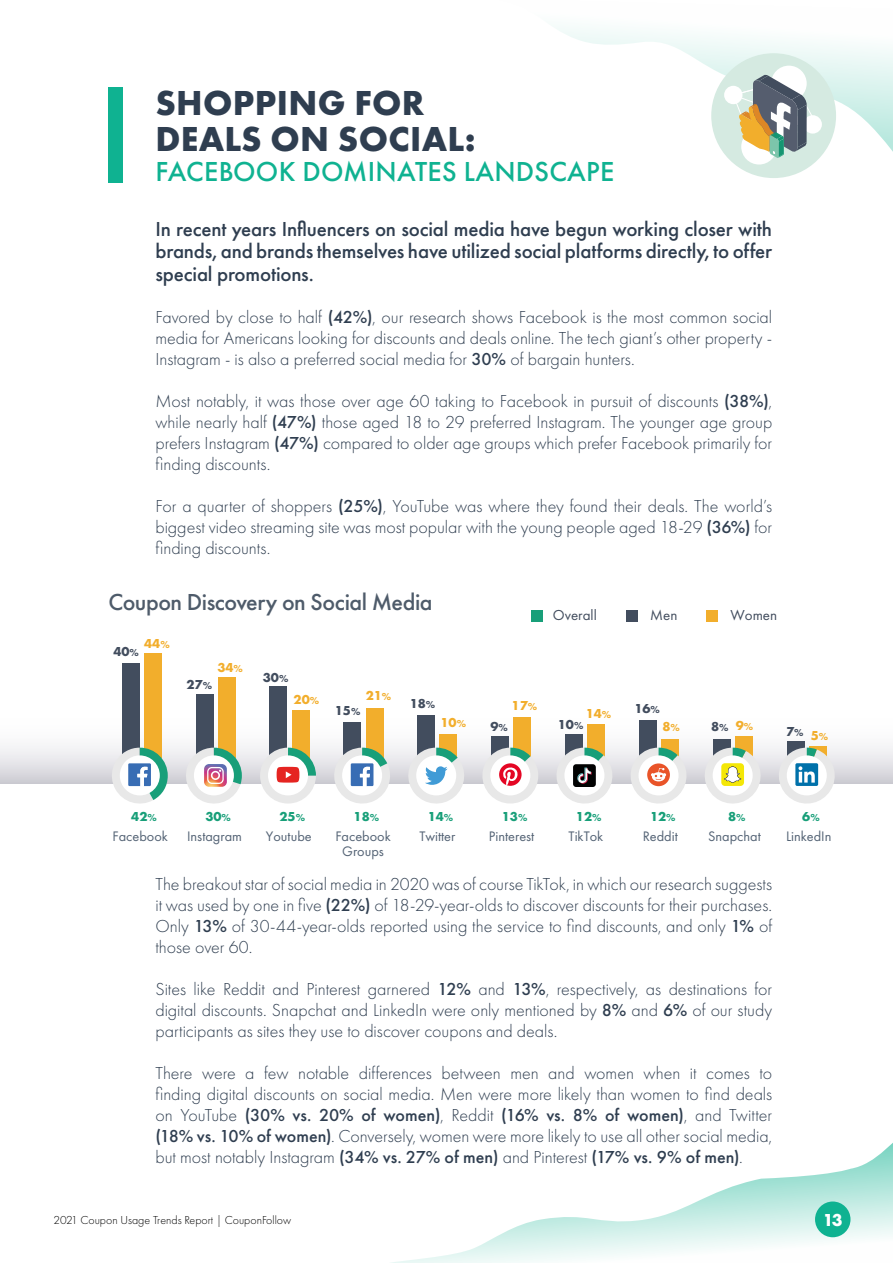
<style>
.page{position:relative;width:893px;height:1263px;background:#fff}
.page>*{position:absolute;margin:0;border:0;box-sizing:border-box;transform-origin:0 0}
.t1{font:700 36px/36px "Futura PT";letter-spacing:.01em;color:#2f3e50}
.t2{font:500 28.5px "Futura PT";letter-spacing:.01em;color:#0fb291}
.t3{font:500 24px "Futura PT";letter-spacing:-.02em;color:#4e5b6a}
.t4{font:500 21px/22.5px "Futura PT";letter-spacing:-.01em;color:#2f3e50;text-align:justify}
.t5{font:300 18px/21px "Futura PT";color:#2f3e50;text-align:justify}
.t6{font:700 18px "Futura PT";color:#fff}
.t7{font:15px "Futura PT";color:#424d5e}
.t8{font:14.25px "Futura PT";color:#546375}
.t9{font:700 13.5px "Futura PT";color:#424d5e}
.t10{font:700 13.5px "Futura PT";color:#189f79}
.t11{font:700 13.5px "Futura PT";color:#f2ae2c}
.t12{font:300 12px "Futura PT";color:#000}
.s1{font-weight:500}
.s2{font-size:10.5px}
.s3{color:#f2ae2c}
.s4{font-size:10.5px;color:#f2ae2c}
</style>
<div class="page">
<svg style="left:391px;top:1143px;width:502px;height:120px"></svg>
<div style="left:815px;top:1201px;width:35px;height:36px;background:#0fb291;border-radius:50%"></div>
<div style="left:108px;top:87px;width:15px;height:96px;background:#0fb291"></div>
<svg style="left:553px;top:26px;width:340px;height:126px"></svg>
<div style="left:711px;top:53px;width:125px;height:125px;background:#d5eae1;border-radius:50%"></div>
<div style="left:771px;top:66px;width:36px;height:35px;background:#fff;border-radius:50%"></div>
<div style="left:741px;top:129px;width:36px;height:36px;background:#fff;border-radius:50%"></div>
<div style="left:724px;top:86px;width:18px;height:18px;background:#fff;border-radius:50%"></div>
<svg style="left:736px;top:75px;width:86px;height:83px"></svg>
<div style="left:531px;top:610px;width:11px;height:11px;background:#189f79"></div>
<div style="left:626px;top:610px;width:11px;height:11px;background:#424d5e"></div>
<div style="left:706px;top:610px;width:11px;height:11px;background:#f2ae2c"></div>
<div style="left:0;top:686px;width:893px;height:97px;background:linear-gradient(to bottom,#fff,#dddce1)"></div>
<div style="left:144px;top:654px;width:18px;height:104px;background:#f2ae2c"></div>
<div style="left:122px;top:663px;width:18px;height:95px;background:#424d5e"></div>
<div style="left:218px;top:677px;width:18px;height:81px;background:#f2ae2c"></div>
<div style="left:196px;top:694px;width:17px;height:64px;background:#424d5e"></div>
<div style="left:292px;top:710px;width:17px;height:48px;background:#f2ae2c"></div>
<div style="left:270px;top:687px;width:17px;height:71px;background:#424d5e"></div>
<div style="left:366px;top:708px;width:17px;height:50px;background:#f2ae2c"></div>
<div style="left:343px;top:722px;width:18px;height:36px;background:#424d5e"></div>
<div style="left:439px;top:734px;width:18px;height:24px;background:#f2ae2c"></div>
<div style="left:417px;top:715px;width:18px;height:43px;background:#424d5e"></div>
<div style="left:513px;top:717px;width:18px;height:41px;background:#f2ae2c"></div>
<div style="left:491px;top:736px;width:18px;height:22px;background:#424d5e"></div>
<div style="left:587px;top:725px;width:18px;height:33px;background:#f2ae2c"></div>
<div style="left:565px;top:734px;width:18px;height:24px;background:#424d5e"></div>
<div style="left:661px;top:739px;width:18px;height:19px;background:#f2ae2c"></div>
<div style="left:639px;top:720px;width:18px;height:38px;background:#424d5e"></div>
<div style="left:735px;top:736px;width:18px;height:22px;background:#f2ae2c"></div>
<div style="left:713px;top:739px;width:17px;height:19px;background:#424d5e"></div>
<div style="left:809px;top:746px;width:17px;height:12px;background:#f2ae2c"></div>
<div style="left:787px;top:741px;width:17px;height:17px;background:#424d5e"></div>
<svg style="left:479px;top:748px;width:62px;height:56px"></svg>
<svg style="left:183px;top:748px;width:59px;height:56px"></svg>
<svg style="left:701px;top:748px;width:64px;height:56px"></svg>
<svg style="left:108px;top:748px;width:60px;height:56px"></svg>
<svg style="left:330px;top:748px;width:64px;height:56px"></svg>
<svg style="left:775px;top:748px;width:63px;height:56px"></svg>
<svg style="left:260px;top:748px;width:56px;height:55px"></svg>
<svg style="left:405px;top:748px;width:63px;height:56px"></svg>
<svg style="left:628px;top:748px;width:61px;height:56px"></svg>
<svg style="left:553px;top:748px;width:62px;height:56px"></svg>
<h1 class="t1" style="left:155px;top:84px;width:322px">SHOPPING FOR<br>DEALS ON SOCIAL:</h1>
<h2 class="t2" style="left:155px;top:154px;width:461px">FACEBOOK DOMINATES LANDSCAPE</h2>
<p class="t4" style="left:155px;top:218px;width:618px">In recent years Influencers on social media have begun working closer with brands, and brands themselves have utilized social platforms directly, to offer special promotions.</p>
<p class="t5" style="left:155px;top:306px;width:618px">Favored by close to half <span class="s1">(42%)</span>, our research shows Facebook is the most common social media for Americans looking for discounts and deals online. The tech giant’s other property - Instagram - is also a preferred social media for <span class="s1">30%</span> of bargain hunters.</p>
<p class="t5" style="left:155px;top:391px;width:618px">Most notably, it was those over age 60 taking to Facebook in pursuit of discounts <span class="s1">(38%)</span>, while nearly half <span class="s1">(47%)</span> those aged 18 to 29 preferred Instagram. The younger age group prefers Instagram <span class="s1">(47%)</span> compared to older age groups which prefer Facebook primarily for finding discounts.</p>
<p class="t5" style="left:155px;top:496px;width:618px">For a quarter of shoppers <span class="s1">(25%)</span>, YouTube was where they found their deals. The world’s biggest video streaming site was most popular with the young people aged 18-29 <span class="s1">(36%)</span> for finding discounts.</p>
<h3 class="t3" style="left:108px;top:587px;width:326px">Coupon Discovery on Social Media</h3>
<p class="t11" style="left:144px;top:634px;width:27px">44<span class="s2">%</span></p>
<p class="t9" style="left:113px;top:643px;width:27px">40<span class="s2">%</span></p>
<p class="t11" style="left:217px;top:658px;width:27px">34<span class="s2">%</span></p>
<p class="t9" style="left:186px;top:676px;width:27px">27<span class="s2">%</span></p>
<p class="t9" style="left:263px;top:669px;width:27px">30<span class="s2">%</span></p>
<p class="t11" style="left:294px;top:691px;width:27px">20<span class="s2">%</span></p>
<p class="t11" style="left:366px;top:686px;width:27px">21<span class="s2">%</span></p>
<p class="t9" style="left:335px;top:702px;width:27px">15<span class="s2">%</span></p>
<p class="t9" style="left:410px;top:695px;width:27px">18<span class="s2">%</span></p>
<p class="t11" style="left:512px;top:697px;width:27px">17<span class="s2">%</span></p>
<p class="t11" style="left:440px;top:714px;width:27px">10<span class="s2">%</span></p>
<p class="t9" style="left:490px;top:718px;width:19px">9<span class="s2">%</span></p>
<p class="t7" style="left:553px;top:606px;width:46px">Overall</p>
<p class="t7" style="left:650px;top:606px;width:29px">Men</p>
<p class="t7" style="left:730px;top:606px;width:48px">Women</p>
<p class="t11" style="left:586px;top:704px;width:27px">14<span class="s2">%</span></p>
<p class="t9" style="left:558px;top:716px;width:27px">10<span class="s2">%</span></p>
<p class="t9" style="left:634px;top:700px;width:27px">16<span class="s2">%</span></p>
<p class="t11" style="left:662px;top:718px;width:19px">8<span class="s2">%</span></p>
<p class="t9" style="left:711px;top:718px;width:44px">8<span class="s2">%</span> <span class="s3">9</span><span class="s4">%</span></p>
<p class="t9" style="left:786px;top:722px;width:44px">7<span class="s2">%</span> <span class="s3">5</span><sub>%</sub></p>
<p class="t10" style="left:131px;top:807px;width:27px">42<span class="s2">%</span></p>
<p class="t10" style="left:205px;top:807px;width:27px">30<span class="s2">%</span></p>
<p class="t10" style="left:279px;top:807px;width:27px">25<span class="s2">%</span></p>
<p class="t10" style="left:354px;top:807px;width:27px">18<span class="s2">%</span></p>
<p class="t10" style="left:428px;top:807px;width:27px">14<span class="s2">%</span></p>
<p class="t10" style="left:502px;top:807px;width:27px">13<span class="s2">%</span></p>
<p class="t10" style="left:576px;top:807px;width:27px">12<span class="s2">%</span></p>
<p class="t10" style="left:650px;top:807px;width:27px">12<span class="s2">%</span></p>
<p class="t10" style="left:728px;top:807px;width:19px">8<span class="s2">%</span></p>
<p class="t10" style="left:802px;top:807px;width:19px">6<span class="s2">%</span></p>
<p class="t8" style="left:113px;top:827px;width:57px">Facebook</p>
<p class="t8" style="left:187px;top:827px;width:56px">Instagram</p>
<p class="t8" style="left:266px;top:827px;width:47px">Youtube</p>
<p class="t8" style="left:335px;top:827px;width:57px">Facebook</p>
<p class="t8" style="left:419px;top:827px;width:38px">Twitter</p>
<p class="t8" style="left:489px;top:827px;width:47px">Pinterest</p>
<p class="t8" style="left:569px;top:827px;width:36px">TikTok</p>
<p class="t8" style="left:643px;top:827px;width:37px">Reddit</p>
<p class="t8" style="left:708px;top:827px;width:54px">Snapchat</p>
<p class="t8" style="left:786px;top:827px;width:47px">LinkedIn</p>
<p class="t8" style="left:342px;top:842px;width:43px">Groups</p>
<p class="t5" style="left:155px;top:873px;width:618px">The breakout star of social media in 2020 was of course TikTok, in which our research suggests it was used by one in five <span class="s1">(22%)</span> of 18-29-year-olds to discover discounts for their purchases.<br>Only <span class="s1">13%</span> of 30-44-year-olds reported using the service to find discounts, and only <span class="s1">1%</span> of those over 60.</p>
<p class="t5" style="left:155px;top:978px;width:618px">Sites like Reddit and Pinterest garnered <span class="s1">12%</span> and <span class="s1">13%</span>, respectively, as destinations for digital discounts. Snapchat and LinkedIn were only mentioned by <span class="s1">8%</span> and <span class="s1">6%</span> of our study participants as sites they use to discover coupons and deals.</p>
<p class="t5" style="left:155px;top:1062px;width:618px">There were a few notable differences between men and women when it comes to finding digital discounts on social media. Men were more likely than women to find deals on YouTube <span class="s1">(30% vs. 20% of women)</span>, Reddit <span class="s1">(16% vs. 8% of women)</span>, and Twitter <span class="s1">(18% vs. 10% of women)</span>. Conversely, women were more likely to use all other social media, but most notably Instagram <span class="s1">(34% vs. 27% of men)</span> and Pinterest <span class="s1">(17% vs. 9% of men)</span>.</p>
<p class="t12" style="left:54px;top:1213px;width:239px">2021 Coupon Usage Trends Report | CouponFollow</p>
<p class="t6" style="left:823px;top:1208px;width:21px">13</p>
</div>
